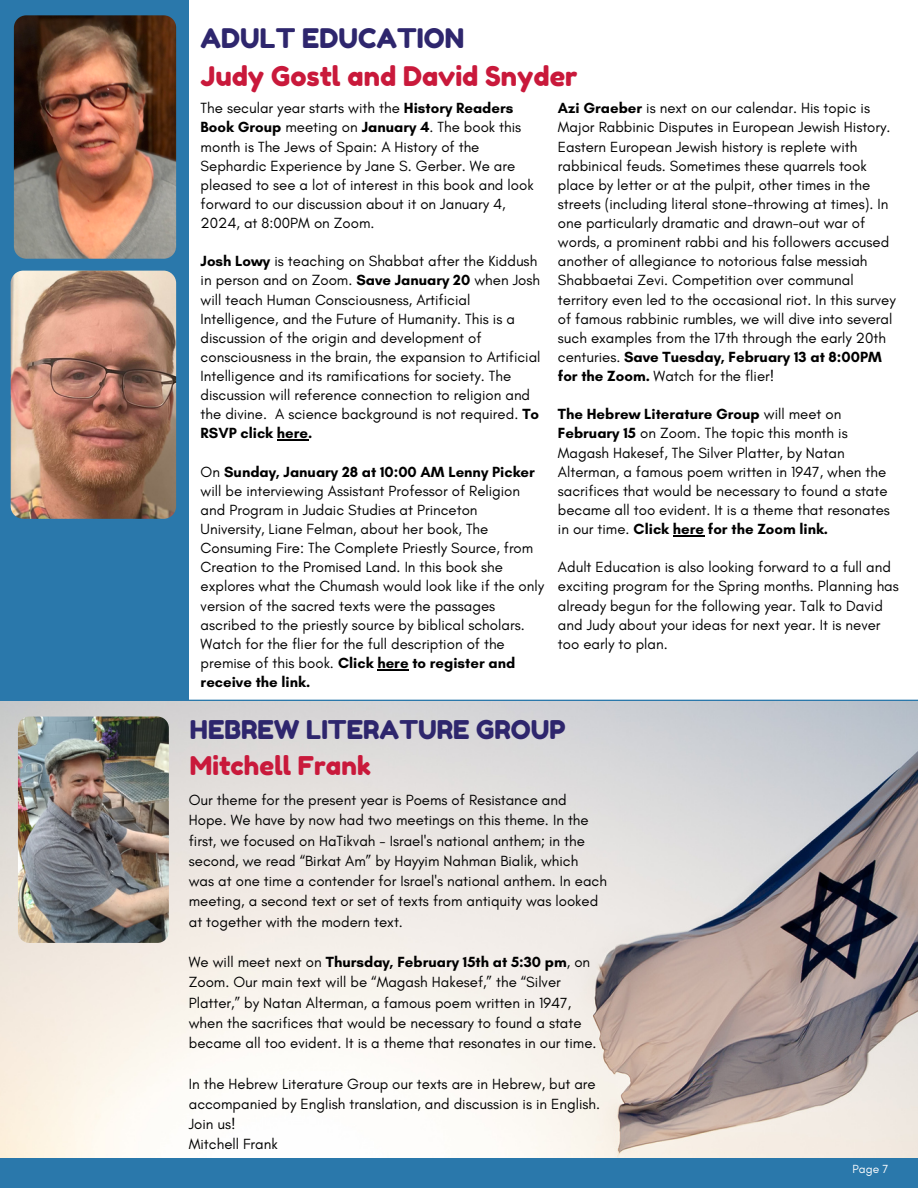
<style>
.page{position:relative;width:918px;height:1188px;background:#fff}
.page>*{position:absolute;margin:0;border:0;box-sizing:border-box;transform-origin:0 0}
.t1{font:27px "Fredoka One";color:#c9193b}
.t2{font:27px "Fredoka One";color:#2e266d}
.t3{font:25.8px "Fredoka One";color:#2e266d}
.t4{font:25.8px "Fredoka One";color:#c9193b}
.t5{font:15px/19.2px "Glacial Indifference";color:#000}
.t6{font:12px "Glacial Indifference";color:#fff}
.s1{font-weight:700}
</style>
<div class="page">
<div style="left:0;top:0;width:189px;height:702px;background:#2a78ab"></div>
<img style="left:14px;top:15px;width:162px;height:244px;border-radius:12px">
<img style="left:11px;top:271px;width:165px;height:248px;border-radius:13px">
<hr style="left:277px;top:440px;width:31px;height:1px;background:#000">
<hr style="left:377px;top:669px;width:32px;height:1px;background:#000">
<svg style="left:0;top:700px;width:918px;height:2px;background:#7aa2bd"></svg>
<img style="left:0;top:702px;width:918px;height:456px">
<img style="left:18px;top:717px;width:151px;height:226px;border-radius:11px">
<div style="left:0;top:1158px;width:918px;height:30px;background:#2a78ab"></div>
<hr style="left:673px;top:535px;width:31px;height:1px;background:#000">
<p class="t2" style="left:201px;top:22px;width:265px">ADULT EDUCATION</p>
<p class="t1" style="left:201px;top:59px;width:378px">Judy Gostl and David Snyder</p>
<p class="t5" style="left:558px;top:98px;width:339px"><span class="s1">Azi Graeber</span> is next on our calendar. His topic is Major Rabbinic Disputes in European Jewish History.<br>Eastern European Jewish history is replete with rabbinical feuds. Sometimes these quarrels took place by letter or at the pulpit, other times in the streets (including literal stone-throwing at times). In one particularly dramatic and drawn-out war of words, a prominent rabbi and his followers accused another of allegiance to notorious false messiah Shabbaetai Zevi. Competition over communal territory even led to the occasional riot. In this survey of famous rabbinic rumbles, we will dive into several such examples from the 17th through the early 20th centuries. <span class="s1">Save Tuesday, February 13 at 8:00PM for the Zoom.</span> Watch for the flier!</p>
<p class="t5" style="left:558px;top:404px;width:334px"><span class="s1">The Hebrew Literature Group</span> will meet on <span class="s1">February 15</span> on Zoom. The topic this month is Magash Hakesef, The Silver Platter, by Natan Alterman, a famous poem written in 1947, when the sacrifices that would be necessary to found a state became all too evident. It is a theme that resonates in our time. <span class="s1">Click here for the Zoom link.</span></p>
<p class="t5" style="left:558px;top:557px;width:342px">Adult Education is also looking forward to a full and exciting program for the Spring months. Planning has already begun for the following year. Talk to David and Judy about your ideas for next year. It is never too early to plan.</p>
<p class="t5" style="left:201px;top:98px;width:335px">The secular year starts with the <span class="s1">History Readers Book Group</span> meeting on <span class="s1">January 4</span>. The book this month is The Jews of Spain: A History of the Sephardic Experience by Jane S. Gerber. We are pleased to see a lot of interest in this book and look forward to our discussion about it on January 4, 2024, at 8:00PM on Zoom.</p>
<p class="t5" style="left:201px;top:251px;width:341px"><span class="s1">Josh Lowy</span> is teaching on Shabbat after the Kiddush in person and on Zoom. <span class="s1">Save January 20</span> when Josh will teach Human Consciousness, Artificial Intelligence, and the Future of Humanity. This is a discussion of the origin and development of consciousness in the brain, the expansion to Artificial Intelligence and its ramifications for society. The discussion will reference connection to religion and the divine. A science background is not required. <span class="s1">To RSVP click here.</span></p>
<p class="t5" style="left:201px;top:462px;width:345px">On <span class="s1">Sunday, January 28 at 10:00 AM Lenny Picker </span>will be interviewing Assistant Professor of Religion and Program in Judaic Studies at Princeton University, Liane Felman, about her book, The Consuming Fire: The Complete Priestly Source, from Creation to the Promised Land. In this book she explores what the Chumash would look like if the only version of the sacred texts were the passages ascribed to the priestly source by biblical scholars.<br>Watch for the flier for the full description of the premise of this book. <span class="s1">Click here to register and receive the link.</span></p>
<p class="t3" style="left:190px;top:714px;width:377px">HEBREW LITERATURE GROUP</p>
<p class="t4" style="left:190px;top:750px;width:182px">Mitchell Frank</p>
<p class="t5" style="left:189px;top:790px;width:420px;line-height:20.2px">Our theme for the present year is Poems of Resistance and Hope. We have by now had two meetings on this theme. In the first, we focused on HaTikvah - Israel's national anthem; in the second, we read “Birkat Am” by Hayyim Nahman Bialik, which was at one time a contender for Israel's national anthem. In each meeting, a second text or set of texts from antiquity was looked at together with the modern text.</p>
<p class="t5" style="left:189px;top:952px;width:409px;line-height:20.2px">We will meet next on <span class="s1">Thursday, February 15th at 5:30 pm</span>, on Zoom. Our main text will be “Magash Hakesef,” the “Silver Platter,” by Natan Alterman, a famous poem written in 1947, when the sacrifices that would be necessary to found a state became all too evident. It is a theme that resonates in our time.</p>
<p class="t5" style="left:189px;top:1073px;width:413px;line-height:20.2px">In the Hebrew Literature Group our texts are in Hebrew, but are accompanied by English translation, and discussion is in English.<br>Join us!</p>
<p class="t5" style="left:189px;top:1135px;width:91px">Mitchell Frank</p>
<p class="t6" style="left:853px;top:1161px;width:37px">Page 7</p>
</div>
